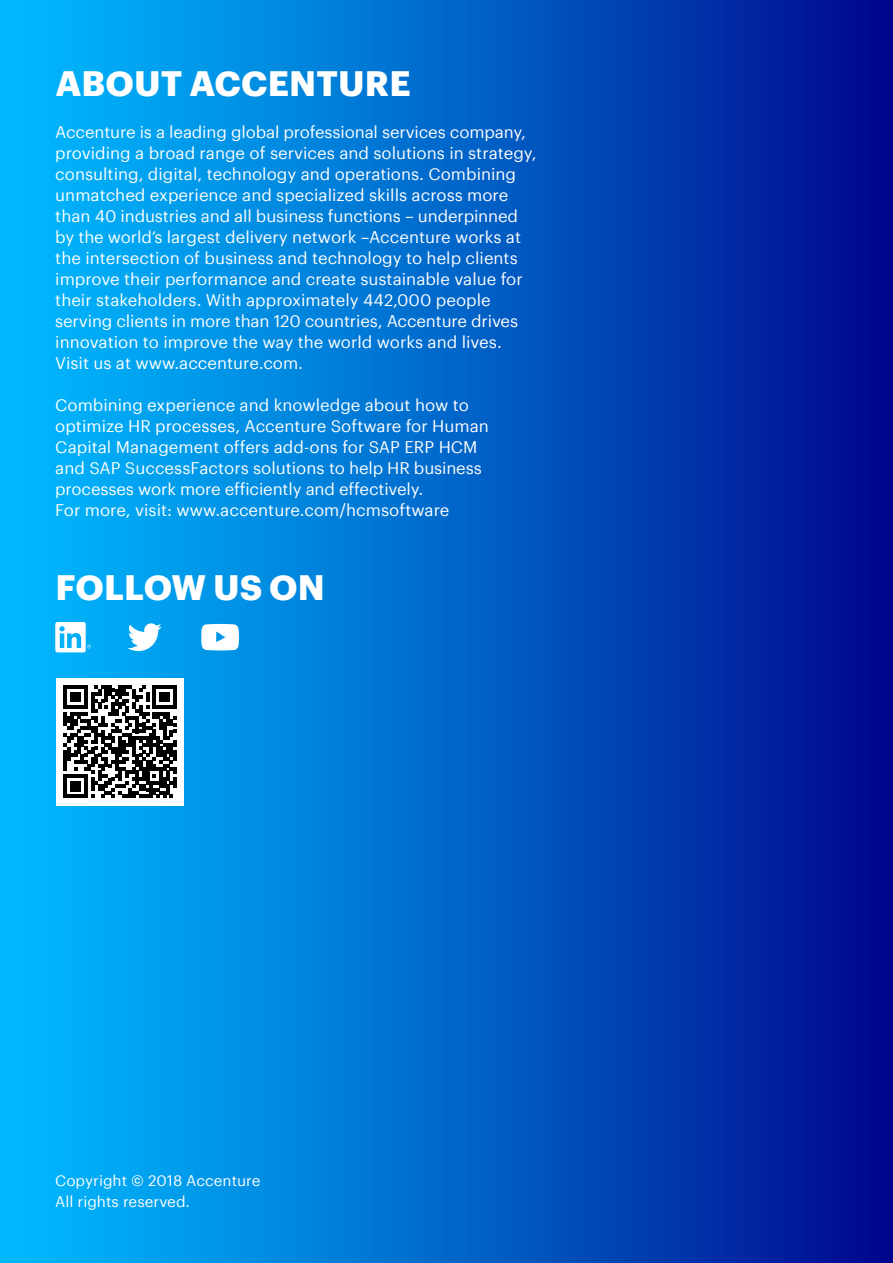
<style>
.page{position:relative;width:893px;height:1263px;background:#fff}
.page>*{position:absolute;margin:0;border:0;box-sizing:border-box;transform-origin:0 0}
.t1{font:700 34.5px "Graphik";letter-spacing:.005em;color:#fff}
.t2{font:16.5px/21px "Graphik";color:#fff}
.t3{font:15px/21px "Graphik";color:#fff}
</style>
<div class="page">
<div style="left:0;top:0;width:893px;height:1263px;background:linear-gradient(to right,#00c1ff,#00098e)"></div>
<svg style="left:55px;top:622px;width:36px;height:30px"></svg>
<svg style="left:128px;top:623px;width:34px;height:28px"></svg>
<svg style="left:201px;top:624px;width:38px;height:26px"></svg>
<div style="left:56px;top:678px;width:128px;height:127px;background:#fff"></div>
<svg style="left:64px;top:685px;width:113px;height:113px"></svg>
<hr style="left:173px;top:777px;width:4px;height:11px;background:#000">
<h1 class="t1" style="left:55px;top:57px;width:357px">ABOUT ACCENTURE</h1>
<p class="t2" style="left:55px;top:120px;width:483px">Accenture is a leading global professional services company, providing a broad range of services and solutions in strategy, consulting, digital, technology and operations. Combining unmatched experience and specialized skills across more than 40 industries and all business functions – underpinned by the world’s largest delivery network –Accenture works at the intersection of business and technology to help clients improve their performance and create sustainable value for their stakeholders. With approximately 442,000 people serving clients in more than 120 countries, Accenture drives innovation to improve the way the world works and lives.<br>Visit us at www.accenture.com.</p>
<p class="t2" style="left:55px;top:393px;width:435px">Combining experience and knowledge about how to optimize HR processes, Accenture Software for Human Capital Management offers add-ons for SAP ERP HCM and SAP SuccessFactors solutions to help HR business processes work more efficiently and effectively.<br>For more, visit: www.accenture.com/hcmsoftware</p>
<h1 class="t1" style="left:55px;top:561px;width:271px">FOLLOW US ON</h1>
<p class="t3" style="left:55px;top:1169px;width:207px">Copyright © 2018 Accenture<br>All rights reserved.</p>
</div>
